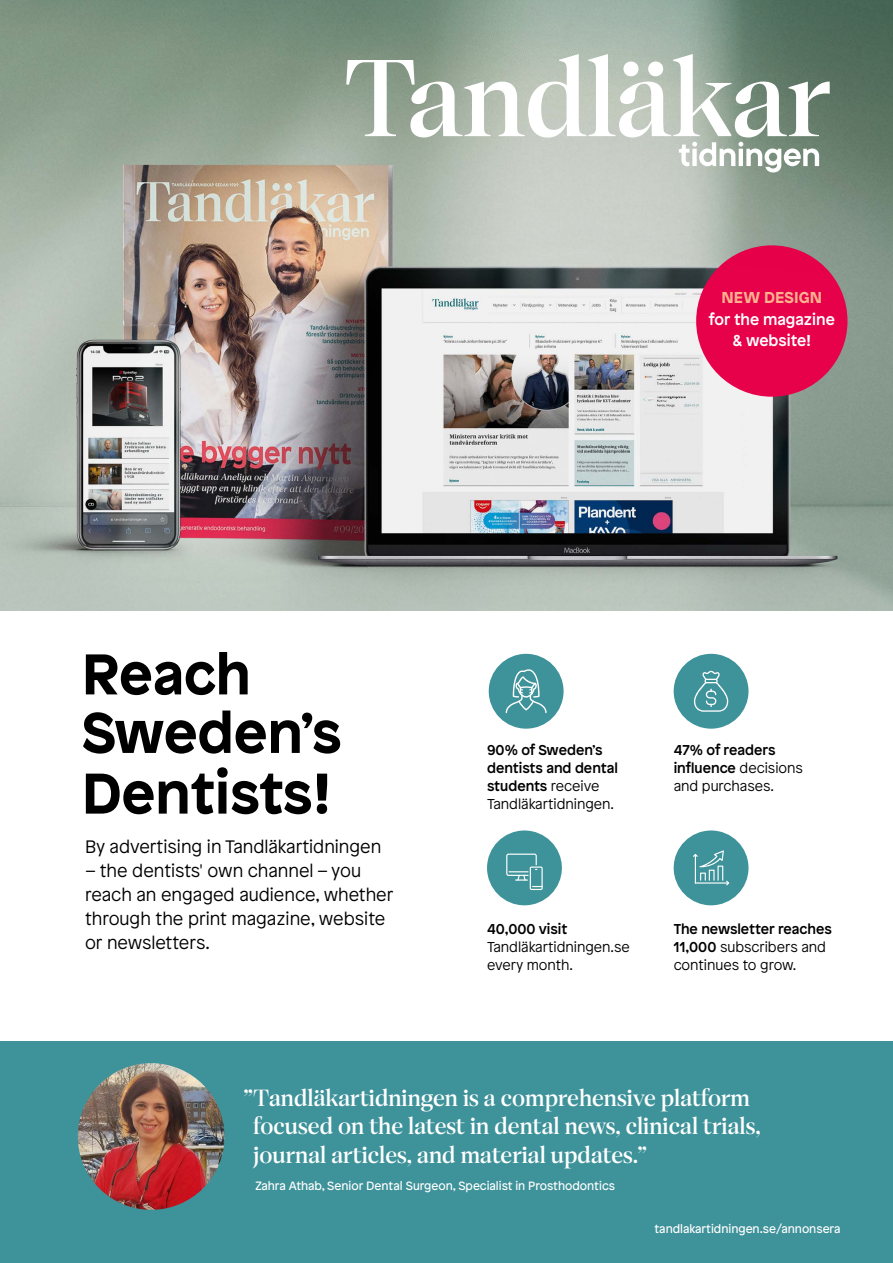
<style>
.page{position:relative;width:893px;height:1263px;background:#fff}
.page>*{position:absolute;margin:0;border:0;box-sizing:border-box;transform-origin:0 0}
.t1{font:700 57.15px/59.6px "Patron";color:#000}
.t2{font:24px/28.5px "Cotford Display";color:#fff}
.t3{font:300 18px/24px "Patron";color:#000}
.t4{font:500 15.75px/21.3px "Patron";color:#fff;text-align:center}
.t5{font:700 15.75px "Patron";letter-spacing:.01em;color:#feb18e}
.t6{font:300 14.25px/18px "Patron";color:#000}
.t7{font:500 14.25px/18px "Patron";color:#000}
.t8{font:12px "Patron";color:#fff}
.s1{font-weight:300}
.s2{font-weight:500}
</style>
<div class="page">
<img style="left:0;top:317px;width:893px;height:294px">
<div style="left:0;top:1042px;width:893px;height:221px;background:#3e9299"></div>
<div style="left:489px;top:654px;width:75px;height:75px;background:#3e9299;border-radius:50%"></div>
<div style="left:674px;top:654px;width:74px;height:75px;background:#3e9299;border-radius:50%"></div>
<div style="left:487px;top:830px;width:75px;height:75px;background:#3e9299;border-radius:50%"></div>
<div style="left:674px;top:830px;width:74px;height:75px;background:#3e9299;border-radius:50%"></div>
<svg style="left:694px;top:671px;width:34px;height:41px"></svg>
<svg style="left:506px;top:853px;width:37px;height:37px"></svg>
<svg style="left:506px;top:669px;width:41px;height:44px"></svg>
<svg style="left:693px;top:850px;width:36px;height:35px"></svg>
<hr style="left:695px;top:882px;width:34px;height:2px;background:#fff">
<img style="left:78px;top:1063px;width:147px;height:147px;border-radius:73px">
<div style="left:696px;top:245px;width:151px;height:152px;background:#e7004a;border-radius:50%"></div>
<svg style="left:0;top:0;width:893px;height:317px;background:#9c9c91"></svg>
<svg style="left:346px;top:54px;width:484px;height:118px"></svg>
<p class="t5" style="left:721px;top:285px;width:102px">NEW DESIGN</p>
<p class="t4" style="left:709px;top:307px;width:128px">for the magazine &amp; website!</p>
<h1 class="t1" style="left:82px;top:639px;width:262px">Reach<br>Sweden’s<br>Dentists!</h1>
<p class="t3" style="left:85px;top:834px;width:298px">By advertising in Tandläkartidningen</p>
<p class="t3" style="left:85px;top:858px;width:310px">– the dentists' own channel – you reach an engaged audience, whether through the print magazine, website or newsletters.</p>
<p class="t7" style="left:487px;top:740px;width:133px">90% of Sweden’s dentists and dental students <span class="s1">receive<br>Tandläkartidningen.</span></p>
<p class="t6" style="left:674px;top:740px;width:131px"><span class="s2">47% of readers influence</span> decisions and purchases.</p>
<p class="t7" style="left:487px;top:919px;width:82px">40,000 visit</p>
<p class="t6" style="left:487px;top:937px;width:144px">Tandläkartidningen.se every month.</p>
<p class="t6" style="left:674px;top:919px;width:160px"><span class="s2">The newsletter reaches<br>11,000</span> subscribers and continues to grow.</p>
<h2 class="t2" style="left:253px;top:1082px;width:509px;text-indent:-10px">”Tandläkartidningen is a comprehensive platform focused on the latest in dental news, clinical trials, journal articles, and material updates.”</h2>
<p class="t8" style="left:255px;top:1176px;width:361px">Zahra Athab, Senior Dental Surgeon, Specialist in Prosthodontics</p>
<p class="t8" style="left:654px;top:1220px;width:188px">tandlakartidningen.se/annonsera</p>
</div>
